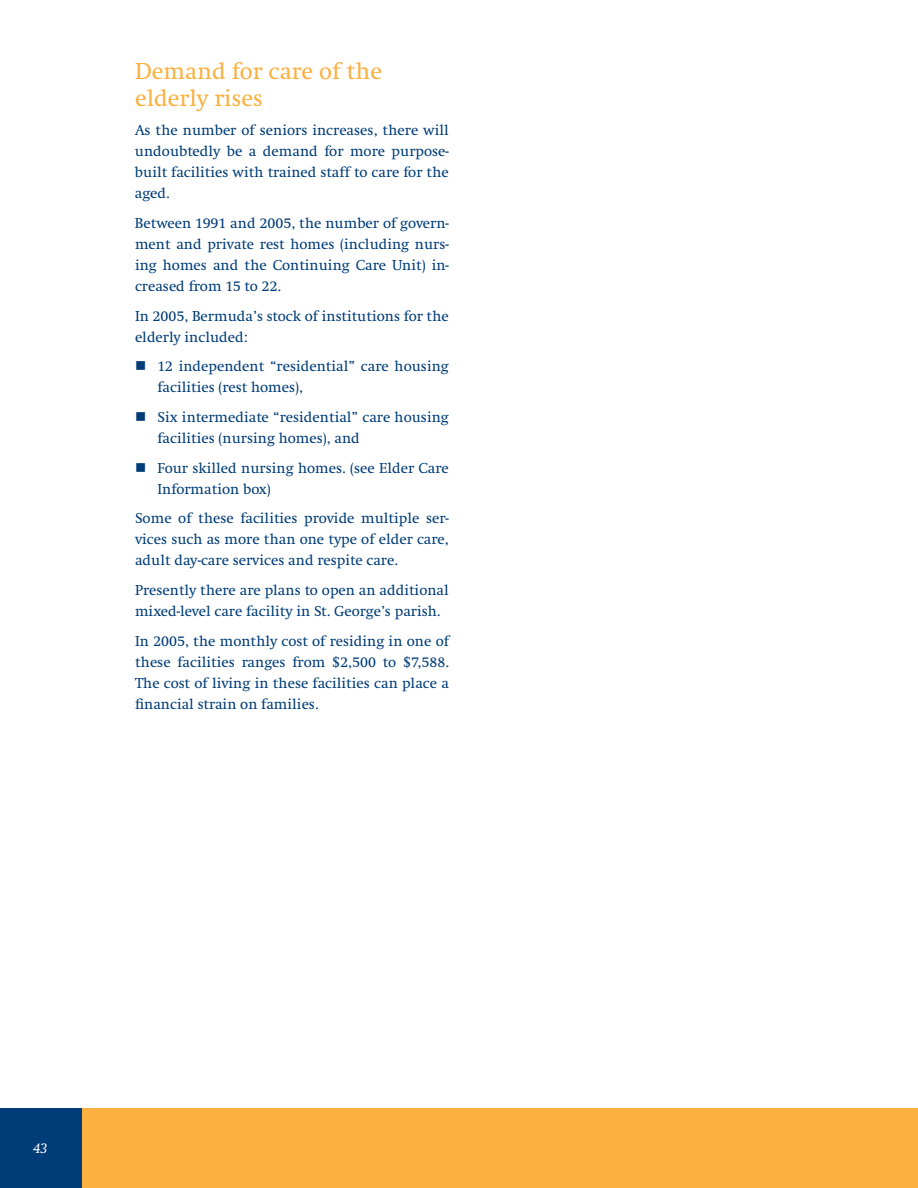
<style>
.page{position:relative;width:918px;height:1188px;background:#fff}
.page>*{position:absolute;margin:0;border:0;box-sizing:border-box;transform-origin:0 0}
.t1{font:24px/27px "Swift EF";color:#fbb03f}
.t2{font:15px/21px "Swift EF";color:#003d78}
.t3{font:italic 15px "Swift EF";color:#fff}
</style>
<div class="page">
<div style="left:0;top:1108px;width:918px;height:80px;background:#fbb03f"></div>
<div style="left:0;top:1108px;width:81px;height:80px;background:#003d78"></div>
<h1 class="t1" style="left:135px;top:58px;width:249px">Demand for care of the elderly rises</h1>
<p class="t2" style="left:135px;top:120px;width:315px;text-align:justify">As the number of seniors increases, there will undoubtedly be a demand for more purpose&shy;built facilities with trained staff to care for the aged.</p>
<p class="t2" style="left:135px;top:213px;width:315px;text-align:justify">Between 1991 and 2005, the number of govern&shy;ment and private rest homes (including nurs&shy;ing homes and the Continuing Care Unit) in&shy;creased from 15 to 22.</p>
<p class="t2" style="left:135px;top:306px;width:315px">In 2005, Bermuda’s stock of institutions for the elderly included:</p>
<p class="t2" style="left:158px;top:356px;width:293px;text-indent:-23px">■ 12 independent “residential” care housing facilities (rest homes),</p>
<p class="t2" style="left:158px;top:407px;width:293px;text-indent:-23px">■ Six intermediate “residential” care housing facilities (nursing homes), and</p>
<p class="t2" style="left:158px;top:457px;width:293px;text-indent:-23px">■ Four skilled nursing homes. (see Elder Care<br>Information box)</p>
<p class="t2" style="left:135px;top:508px;width:315px;text-align:justify">Some of these facilities provide multiple ser&shy;vices such as more than one type of elder care, adult day-care services and respite care.</p>
<p class="t2" style="left:135px;top:580px;width:315px">Presently there are plans to open an additional mixed-level care facility in St. George’s parish.</p>
<p class="t2" style="left:135px;top:630px;width:315px;text-align:justify">In 2005, the monthly cost of residing in one of these facilities ranges from $2,500 to $7,588.<br>The cost of living in these facilities can place a financial strain on families.</p>
<p class="t3" style="left:34px;top:1140px;width:8px">43</p>
</div>
